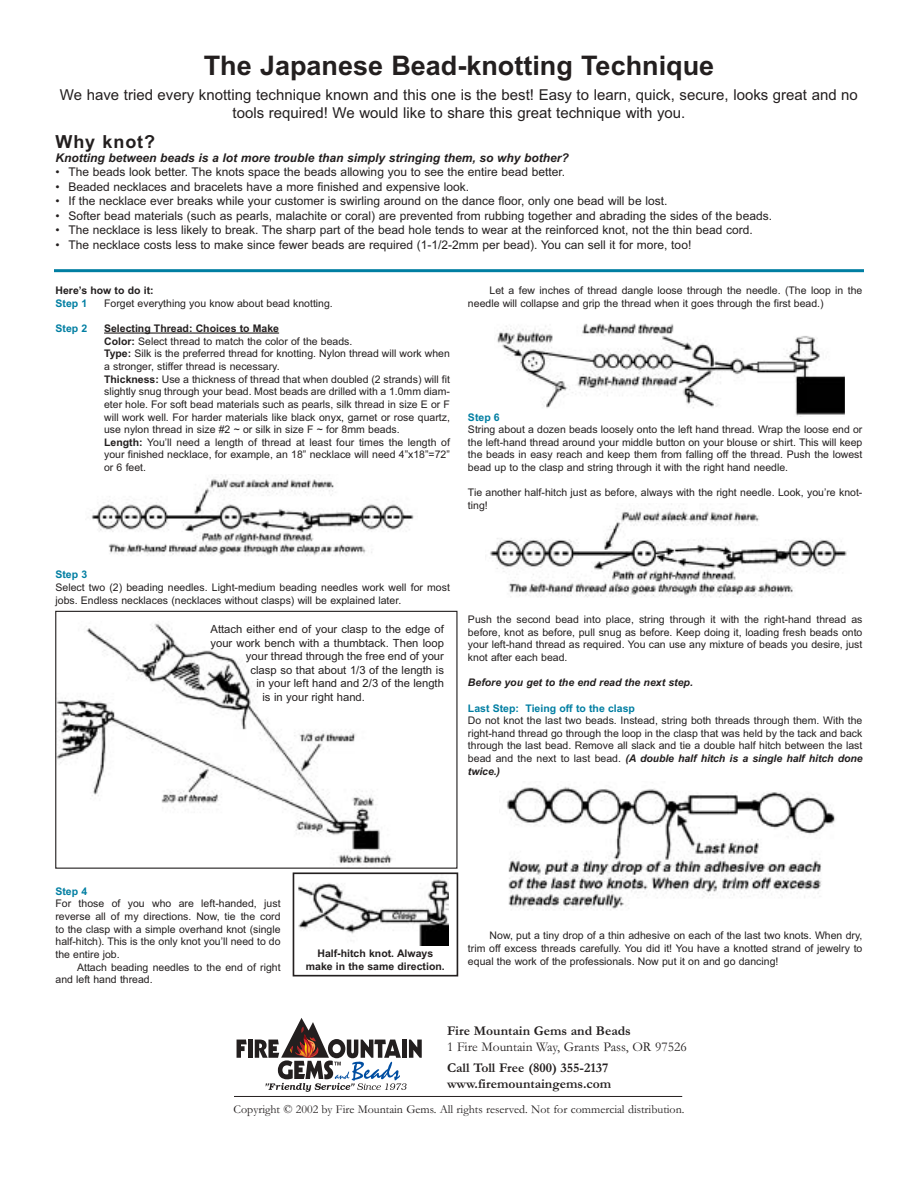
<style>
.page{position:relative;width:918px;height:1188px;background:#fff}
.page>*{position:absolute;margin:0;border:0;box-sizing:border-box;transform-origin:0 0}
.t1{font:700 27px "Arial";color:#231f1f}
.t2{font:700 18px "Arial";letter-spacing:.05em;color:#231f1f}
.t3{font:15px/18px "Arial";color:#231f1f;text-align:center}
.t4{font:700 13.5px/16.5px "Garamond";color:#231f1f}
.t5{font:13.5px "Garamond";color:#231f1f}
.t6{font:12px "Arial";color:#231f1f}
.t7{font:12px "Garamond";color:#231f1f}
.t8{font:italic 700 12px "Arial";color:#231f1f}
.t9{font:11.25px "Arial";color:#231f1f}
.t10{font:10.5px/12.6px "Arial";color:#231f1f}
.t11{font:700 10.5px/12.6px "Arial";color:#231f1f;text-align:center}
.t12{font:700 10.5px "Arial";color:#007ea2}
.t13{font:italic 700 10.5px "Arial";color:#231f1f}
.s1{font-weight:700}
.s2{font-weight:700;font-style:italic}
</style>
<div class="page">
<svg style="left:237px;top:1040px;width:10px;height:18px"></svg>
<hr style="left:248px;top:1040px;width:4px;height:18px;background:#231f1f">
<svg style="left:255px;top:1018px;width:167px;height:74px"></svg>
<hr style="left:234px;top:1096px;width:448px;height:1px;background:#231f1f">
<img style="left:91px;top:475px;width:323px;height:81px">
<img style="left:497px;top:323px;width:347px;height:94px">
<img style="left:490px;top:504px;width:357px;height:94px">
<img style="left:506px;top:786px;width:329px;height:124px">
<hr style="left:54px;top:269px;width:810px;height:3px;background:#007ea2">
<img style="left:57px;top:623px;width:336px;height:242px">
<div style="left:55px;top:611px;width:403px;height:258px;border:1px solid #231f1f"></div>
<hr style="left:104px;top:333px;width:175px;height:1px;background:#231f1f">
<img style="left:298px;top:879px;width:151px;height:66px">
<div style="left:293px;top:872px;width:165px;height:104px;border:2px solid #231f1f"></div>
<h1 class="t1" style="left:204px;top:56px;width:512px">The Japanese Bead-knotting Technique</h1>
<h3 class="t3" style="left:60px;top:87px;width:800px">We have tried every knotting technique known and this one is the best! Easy to learn, quick, secure, looks great and no tools required! We would like to share this great technique with you.</h3>
<h2 class="t2" style="left:56px;top:135px;width:101px">Why knot?</h2>
<p class="t8" style="left:56px;top:153px;width:515px">Knotting between beads is a lot more trouble than simply stringing them, so why bother?</p>
<p class="t6" style="left:56px;top:168px;width:511px">• The beads look better. The knots space the beads allowing you to see the entire bead better.</p>
<p class="t6" style="left:56px;top:182px;width:415px">• Beaded necklaces and bracelets have a more finished and expensive look.</p>
<p class="t6" style="left:56px;top:197px;width:613px">• If the necklace ever breaks while your customer is swirling around on the dance floor, only one bead will be lost.</p>
<p class="t6" style="left:56px;top:211px;width:718px">• Softer bead materials (such as pearls, malachite or coral) are prevented from rubbing together and abrading the sides of the beads.</p>
<p class="t6" style="left:56px;top:226px;width:699px">• The necklace is less likely to break. The sharp part of the bead hole tends to wear at the reinforced knot, not the thin bead cord.</p>
<p class="t6" style="left:56px;top:240px;width:637px">• The necklace costs less to make since fewer beads are required (1-1/2-2mm per bead). You can sell it for more, too!</p>
<p class="t11" style="left:56px;top:285px;width:100px">Here’s how to do it:</p>
<p class="t12" style="left:56px;top:299px;width:33px">Step 1</p>
<p class="t10" style="left:104px;top:298px;width:230px">Forget everything you know about bead knotting.</p>
<p class="t12" style="left:56px;top:324px;width:33px">Step 2</p>
<p class="t10" style="left:104px;top:323px;width:347px"><span class="s1">Selecting Thread: Choices to Make<br>Color:</span> Select thread to match the color of the beads.<br><span class="s1">Type:</span> Silk is the preferred thread for knotting. Nylon thread will work when a stronger, stiffer thread is necessary.<br><span class="s1">Thickness:</span> Use a thickness of thread that when doubled (2 strands) will fit slightly snug through your bead. Most beads are drilled with a 1.0mm diam&shy;eter hole. For soft bead materials such as pearls, silk thread in size E or F will work well. For harder materials like black onyx, garnet or rose quartz, use nylon thread in size #2 ~ or silk in size F ~ for 8mm beads.<br><span class="s1">Length:</span> You’ll need a length of thread at least four times the length of your finished necklace, for example, an 18” necklace will need 4”x18”=72” or 6 feet.</p>
<p class="t10" style="left:468px;top:285px;width:396px;text-indent:22px">Let a few inches of thread dangle loose through the needle. (The loop in the needle will collapse and grip the thread when it goes through the first bead.)</p>
<p class="t12" style="left:468px;top:413px;width:33px">Step 6</p>
<p class="t10" style="left:468px;top:424px;width:396px;text-align:justify">String about a dozen beads loosely onto the left hand thread. Wrap the loose end or the left-hand thread around your middle button on your blouse or shirt. This will keep the beads in easy reach and keep them from falling off the thread. Push the lowest bead up to the clasp and string through it with the right hand needle.</p>
<p class="t10" style="left:468px;top:487px;width:396px">Tie another half-hitch just as before, always with the right needle. Look, you’re knot&shy;ting!</p>
<p class="t12" style="left:55px;top:571px;width:33px">Step 3</p>
<p class="t10" style="left:55px;top:582px;width:396px">Select two (2) beading needles. Light-medium beading needles work well for most jobs. Endless necklaces (necklaces without clasps) will be explained later.</p>
<p class="t9" style="left:211px;top:625px;width:235px">Attach either end of your clasp to the edge of</p>
<p class="t9" style="left:211px;top:639px;width:235px">your work bench with a thumbtack. Then loop</p>
<p class="t9" style="left:246px;top:652px;width:199px">your thread through the free end of your</p>
<p class="t9" style="left:250px;top:666px;width:195px">clasp so that about 1/3 of the length is</p>
<p class="t9" style="left:256px;top:679px;width:189px">in your left hand and 2/3 of the length</p>
<p class="t9" style="left:262px;top:693px;width:104px">is in your right hand.</p>
<p class="t10" style="left:468px;top:614px;width:396px;text-align:justify">Push the second bead into place, string through it with the right-hand thread as before, knot as before, pull snug as before. Keep doing it, loading fresh beads onto your left-hand thread as required. You can use any mixture of beads you desire, just knot after each bead.</p>
<p class="t13" style="left:468px;top:679px;width:226px">Before you get to the end read the next step.</p>
<p class="t12" style="left:468px;top:704px;width:168px">Last Step: Tieing off to the clasp</p>
<p class="t10" style="left:468px;top:715px;width:396px;text-align:justify">Do not knot the last two beads. Instead, string both threads through them. With the right-hand thread go through the loop in the clasp that was held by the tack and back through the last bead. Remove all slack and tie a double half hitch between the last bead and the next to last bead. <span class="s2">(A double half hitch is a single half hitch done twice.)</span></p>
<p class="t12" style="left:55px;top:887px;width:33px">Step 4</p>
<p class="t10" style="left:55px;top:898px;width:227px;text-align:justify">For those of you who are left-handed, just reverse all of my directions. Now, tie the cord to the clasp with a simple overhand knot (single half-hitch). This is the only knot you’ll need to do the entire job.</p>
<p class="t10" style="left:55px;top:962px;width:227px;text-indent:22px">Attach beading needles to the end of right and left hand thread.</p>
<p class="t11" style="left:306px;top:948px;width:140px">Half-hitch knot. Always make in the same direction.</p>
<p class="t10" style="left:468px;top:930px;width:396px;text-align:justify;text-indent:22px">Now, put a tiny drop of a thin adhesive on each of the last two knots. When dry, trim off excess threads carefully. You did it! You have a knotted strand of jewelry to equal the work of the professionals. Now put it on and go dancing!</p>
<p class="t4" style="left:447px;top:1023px;width:185px">Fire Mountain Gems and Beads</p>
<p class="t5" style="left:447px;top:1042px;width:241px">1 Fire Mountain Way, Grants Pass, OR 97526</p>
<p class="t4" style="left:447px;top:1060px;width:166px">Call Toll Free (800) 355-2137 www.firemountaingems.com</p>
<p class="t7" style="left:234px;top:1105px;width:452px">Copyright © 2002 by Fire Mountain Gems. All rights reserved. Not for commercial distribution.</p>
</div>
